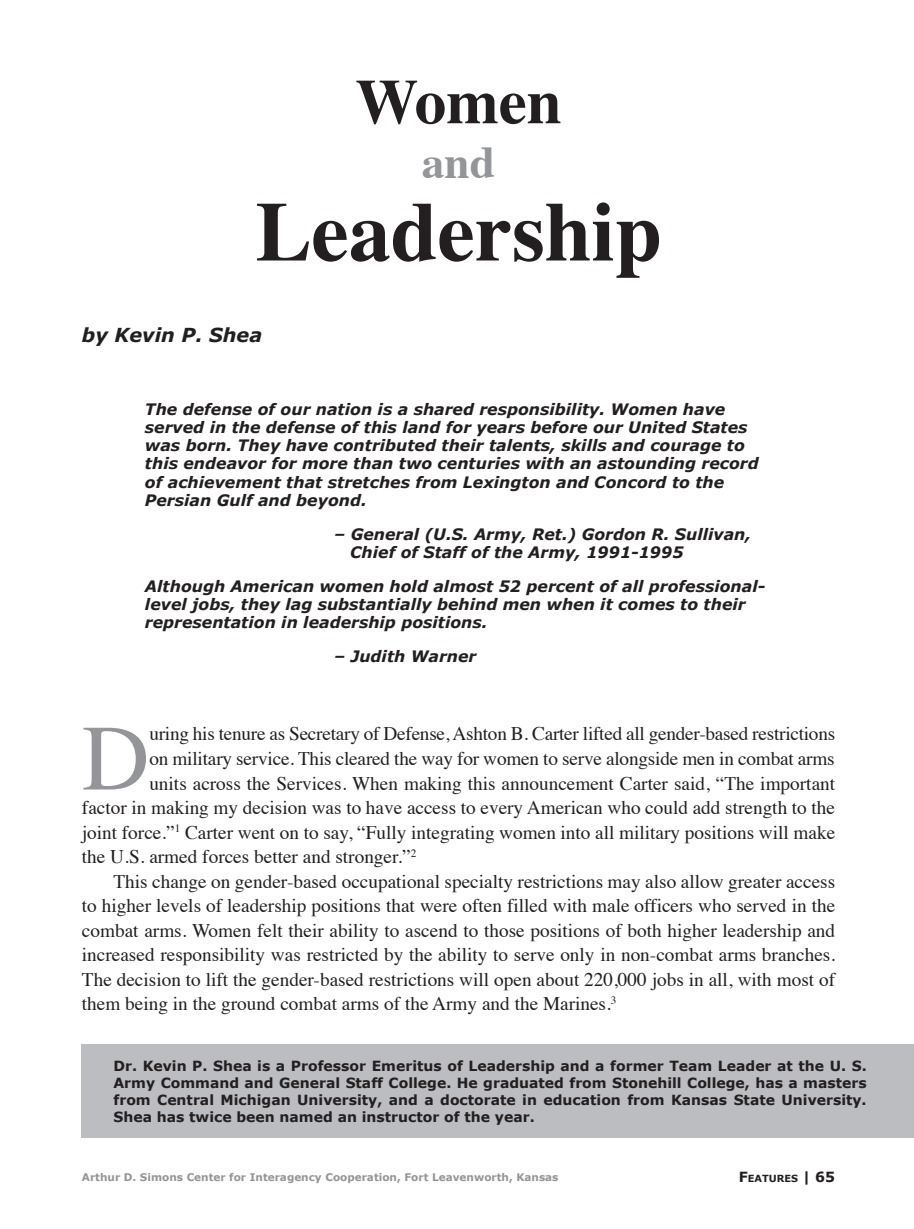
<style>
.page{position:relative;width:914px;height:1229px;background:#fff}
.page>*{position:absolute;margin:0;border:0;box-sizing:border-box;transform-origin:0 0}
.t1{font:93.27px "Times";color:#939598}
.t2{font:700 84px "Times";color:#231f20}
.t3{font:700 63px "Times";color:#231f20}
.t4{font:700 45.5px "Times";color:#939598}
.t5{font:19.25px/24.5px "Times";color:#231f20;text-align:justify}
.Author_Byline{font:italic 700 19.25px "Verdana";color:#231f20}
.Display_Quote{font:italic 700 15.75px/18.2px "Verdana";color:#231f20}
.Author_Bio__right_si{font:700 14px/16.8px "Verdana";color:#231f20;text-align:justify}
.t6{font:700 10.5px "Verdana";color:#939598}
.t7{font:700 9.8px "Verdana";color:#231f20}
.s1{font-size:14px}
</style>
<div class="page">
<div style="left:82px;top:1043px;width:832px;height:94px;background:#bcbdc0"></div>
<p class="t3" style="left:355px;top:42px;width:208px">Women</p>
<p class="t4" style="left:422px;top:119px;width:75px">and</p>
<p class="t2" style="left:255px;top:152px;width:408px">Leadership</p>
<p class="Author_Byline" style="left:82px;top:323px;width:182px">by Kevin P. Shea</p>
<p class="Display_Quote" style="left:145px;top:400px;width:615px">The defense of our nation is a shared responsibility. Women have served in the defense of this land for years before our United States was born. They have contributed their talents, skills and courage to this endeavor for more than two centuries with an astounding record of achievement that stretches from Lexington and Concord to the Persian Gulf and beyond.</p>
<p class="Display_Quote" style="left:350px;top:524px;width:402px;text-indent:-16px">– General (U.S. Army, Ret.) Gordon R. Sullivan,<br>Chief of Staff of the Army, 1991-1995</p>
<p class="Display_Quote" style="left:145px;top:576px;width:621px">Although American women hold almost 52 percent of all professional&shy;level jobs, they lag substantially behind men when it comes to their representation in leadership positions.</p>
<p class="Display_Quote" style="left:334px;top:646px;width:144px">– Judith Warner</p>
<p class="t1" style="left:82px;top:671px;width:69px">D</p>
<p class="t5" style="left:149px;top:720px;width:687px">uring his tenure as Secretary of Defense, Ashton B. Carter lifted all gender-based restrictions</p>
<p class="t5" style="left:149px;top:744px;width:687px">on military service. This cleared the way for women to serve alongside men in combat arms</p>
<p class="t5" style="left:149px;top:769px;width:687px">units across the Services. When making this announcement Carter said, “The important</p>
<p class="t5" style="left:82px;top:793px;width:754px">factor in making my decision was to have access to every American who could add strength to the</p>
<p class="t5" style="left:82px;top:818px;width:754px">joint force.”<sup>1</sup> Carter went on to say, “Fully integrating women into all military positions will make</p>
<p class="t5" style="left:82px;top:842px;width:336px">the U.S. armed forces better and stronger.”<sup>2</sup></p>
<p class="t5" style="left:82px;top:867px;width:754px;text-indent:32px">This change on gender-based occupational specialty restrictions may also allow greater access to higher levels of leadership positions that were often filled with male officers who served in the combat arms. Women felt their ability to ascend to those positions of both higher leadership and increased responsibility was restricted by the ability to serve only in non-combat arms branches.<br>The decision to lift the gender-based restrictions will open about 220,000 jobs in all, with most of them being in the ground combat arms of the Army and the Marines.<sup>3</sup></p>
<p class="Author_Bio__right_si" style="left:113px;top:1057px;width:754px">Dr. Kevin P. Shea is a Professor Emeritus of Leadership and a former Team Leader at the U. S.<br>Army Command and General Staff College. He graduated from Stonehill College, has a masters from Central Michigan University, and a doctorate in education from Kansas State University.<br>Shea has twice been named an instructor of the year.</p>
<p class="t6" style="left:82px;top:1170px;width:478px">Arthur D. Simons Center for Interagency Cooperation, Fort Leavenworth, Kansas</p>
<p class="t7" style="left:738px;top:1171px;width:98px"><span class="s1">F</span>EATURES <span class="s1">|</span> <span class="s1">65</span></p>
</div>
